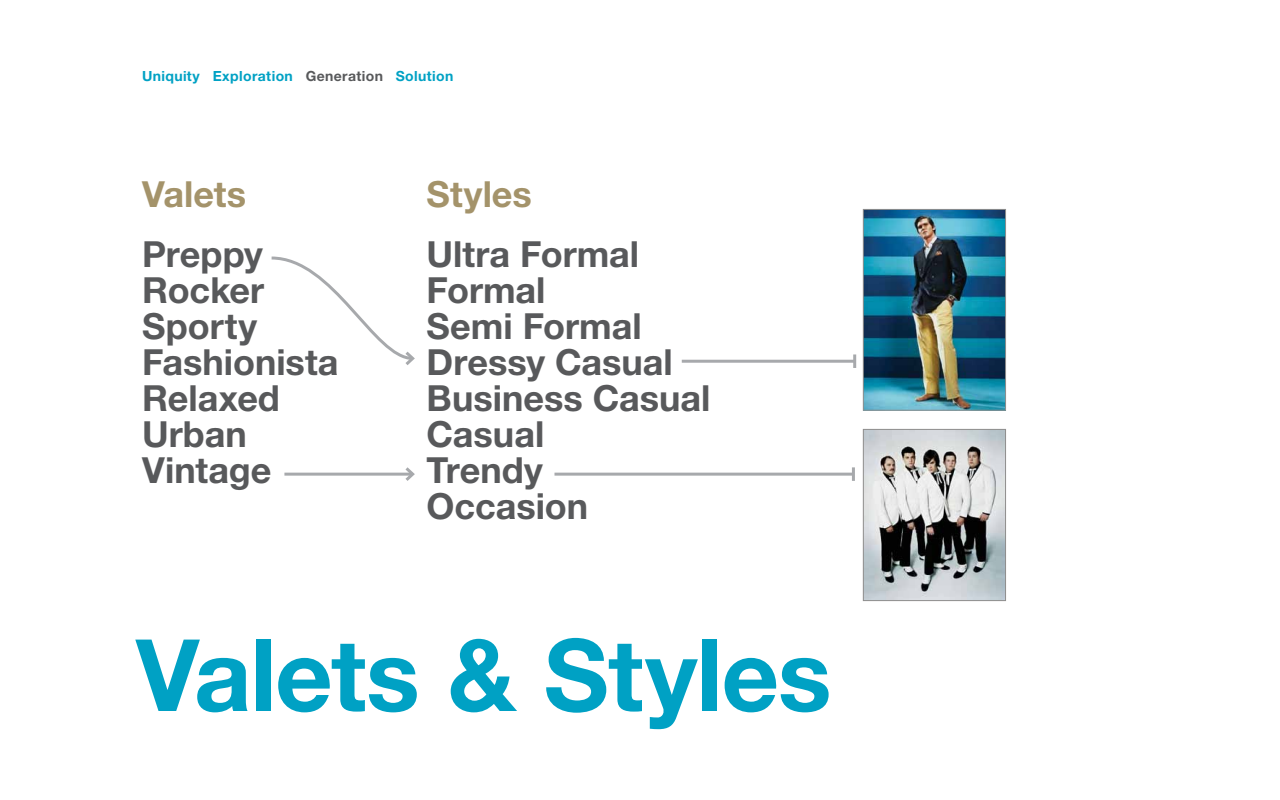
<style>
.page{position:relative;width:1280px;height:800px;background:#fff}
.page>*{position:absolute;margin:0;border:0;box-sizing:border-box;transform-origin:0 0}
.t1{font:700 100px "Helvetica Neue";letter-spacing:-.01em;color:#00a1c4}
.t2{font:700 36px/36px "Helvetica Neue";color:#58595b}
.t3{font:700 36px "Helvetica Neue";color:#a4936a}
.t4{font:700 14px "Helvetica Neue";letter-spacing:.025em;color:#00a1c4}
.s1{color:#58595b}
</style>
<div class="page">
<img style="left:865px;top:431px;width:139px;height:168px">
<div style="left:863px;top:429px;width:143px;height:172px;border:1px solid #8f8e8d"></div>
<hr style="left:284px;top:473px;width:129px;height:3px;background:#a7a9ac">
<svg style="left:402px;top:467px;width:13px;height:14px"></svg>
<hr style="left:554px;top:473px;width:299px;height:3px;background:#a7a9ac">
<hr style="left:852px;top:467px;width:3px;height:14px;background:#a7a9ac">
<hr style="left:682px;top:360px;width:173px;height:3px;background:#a7a9ac">
<hr style="left:853px;top:354px;width:3px;height:14px;background:#a7a9ac">
<img style="left:865px;top:211px;width:139px;height:197px">
<div style="left:863px;top:209px;width:143px;height:201px;border:1px solid #8f8e8d"></div>
<svg style="left:271px;top:256px;width:144px;height:109px"></svg>
<p class="t4" style="left:142px;top:67px;width:313px">Uniquity Exploration <span class="s1">Generation</span> Solution</p>
<p class="t3" style="left:142px;top:172px;width:105px">Valets</p>
<p class="t2" style="left:142px;top:235px;width:198px">Preppy<br>Rocker<br>Sporty<br>Fashionista<br>Relaxed<br>Urban<br>Vintage</p>
<p class="t3" style="left:427px;top:172px;width:107px">Styles</p>
<p class="t2" style="left:427px;top:235px;width:285px">Ultra Formal<br>Formal<br>Semi Formal<br>Dressy Casual<br>Business Casual<br>Casual<br>Trendy<br>Occasion</p>
<h1 class="t1" style="left:136px;top:613px;width:697px">Valets &amp; Styles</h1>
</div>
